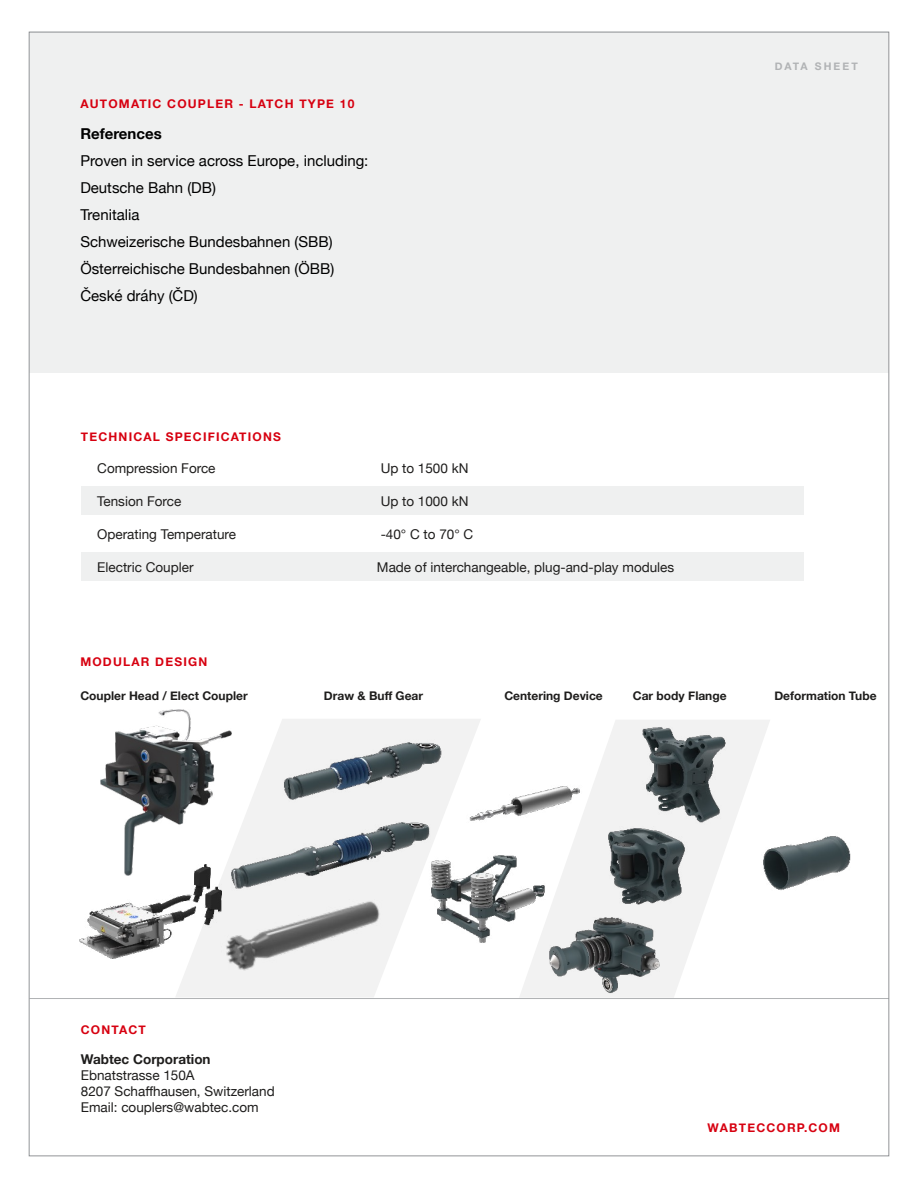
<style>
.page{position:relative;width:918px;height:1188px;background:#fff}
.page>*{position:absolute;margin:0;border:0;box-sizing:border-box;transform-origin:0 0}
.t1{font:15px/26.8px "Helvetica Neue";color:#000}
.t2{font:700 15px "Helvetica Neue";color:#000}
.t3{font:13.5px/16.2px "Helvetica Neue";color:#1e1d1c}
.t4{font:700 13.5px "Helvetica Neue";color:#1e1d1c}
.t5{font:700 12px "Helvetica Neue";letter-spacing:.1em;color:#d70010}
.t6{font:700 12px "Helvetica Neue";color:#1e1d1c}
.t7{font:700 10.5px "Helvetica Neue";letter-spacing:.2em;color:#b1b3b5}
</style>
<div class="page">
<div style="left:29px;top:31px;width:860px;height:342px;background:#eff0f0"></div>
<img style="left:101px;top:710px;width:90px;height:154px">
<svg style="left:520px;top:720px;width:250px;height:277px"></svg>
<svg style="left:175px;top:719px;width:306px;height:278px"></svg>
<img style="left:221px;top:892px;width:167px;height:88px">
<img style="left:466px;top:782px;width:117px;height:43px">
<img style="left:229px;top:821px;width:201px;height:70px">
<img style="left:427px;top:849px;width:120px;height:99px">
<img style="left:762px;top:833px;width:89px;height:59px">
<img style="left:282px;top:739px;width:162px;height:64px">
<img style="left:605px;top:720px;width:150px;height:108px">
<img style="left:571px;top:812px;width:144px;height:112px">
<img style="left:80px;top:864px;width:142px;height:94px">
<img style="left:549px;top:918px;width:111px;height:75px">
<div style="left:81px;top:487px;width:723px;height:28px;background:#eff0f0"></div>
<div style="left:81px;top:552px;width:723px;height:28px;background:#eff0f0"></div>
<hr style="left:29px;top:998px;width:860px;height:1px;background:#b1b3b5">
<p class="t5" style="left:80px;top:94px;width:275px">AUTOMATIC COUPLER - LATCH TYPE 10</p>
<p class="t2" style="left:80px;top:122px;width:83px">References</p>
<p class="t1" style="left:80px;top:148px;width:290px">Proven in service across Europe, including:<br>Deutsche Bahn (DB)<br>Trenitalia<br>Schweizerische Bundesbahnen (SBB)<br>Österreichische Bundesbahnen (ÖBB)<br>České dráhy (ČD)</p>
<p class="t5" style="left:81px;top:427px;width:202px">TECHNICAL SPECIFICATIONS</p>
<p class="t3" style="left:97px;top:461px;width:120px">Compression Force</p>
<p class="t3" style="left:97px;top:494px;width:86px">Tension Force</p>
<p class="t3" style="left:97px;top:527px;width:140px">Operating Temperature</p>
<p class="t3" style="left:97px;top:559px;width:98px">Electric Coupler</p>
<p class="t3" style="left:381px;top:461px;width:89px">Up to 1500 kN</p>
<p class="t3" style="left:381px;top:494px;width:89px">Up to 1000 kN</p>
<p class="t3" style="left:381px;top:527px;width:94px">-40° C to 70° C</p>
<p class="t3" style="left:377px;top:559px;width:299px">Made of interchangeable, plug-and-play modules</p>
<p class="t7" style="left:775px;top:58px;width:85px">DATA SHEET</p>
<p class="t5" style="left:80px;top:653px;width:128px">MODULAR DESIGN</p>
<p class="t6" style="left:80px;top:687px;width:169px">Coupler Head / Elect Coupler</p>
<p class="t6" style="left:324px;top:687px;width:101px">Draw &amp; Buff Gear</p>
<p class="t6" style="left:504px;top:687px;width:100px">Centering Device</p>
<p class="t6" style="left:633px;top:687px;width:95px">Car body Flange</p>
<p class="t6" style="left:774px;top:687px;width:104px">Deformation Tube</p>
<p class="t5" style="left:81px;top:1020px;width:66px">CONTACT</p>
<p class="t4" style="left:81px;top:1048px;width:131px">Wabtec Corporation</p>
<p class="t3" style="left:81px;top:1068px;width:195px">Ebnatstrasse 150A<br>8207 Schaffhausen, Switzerland<br>Email: couplers@wabtec.com</p>
<p class="t5" style="left:708px;top:1119px;width:134px">WABTECCORP.COM</p>
</div>
